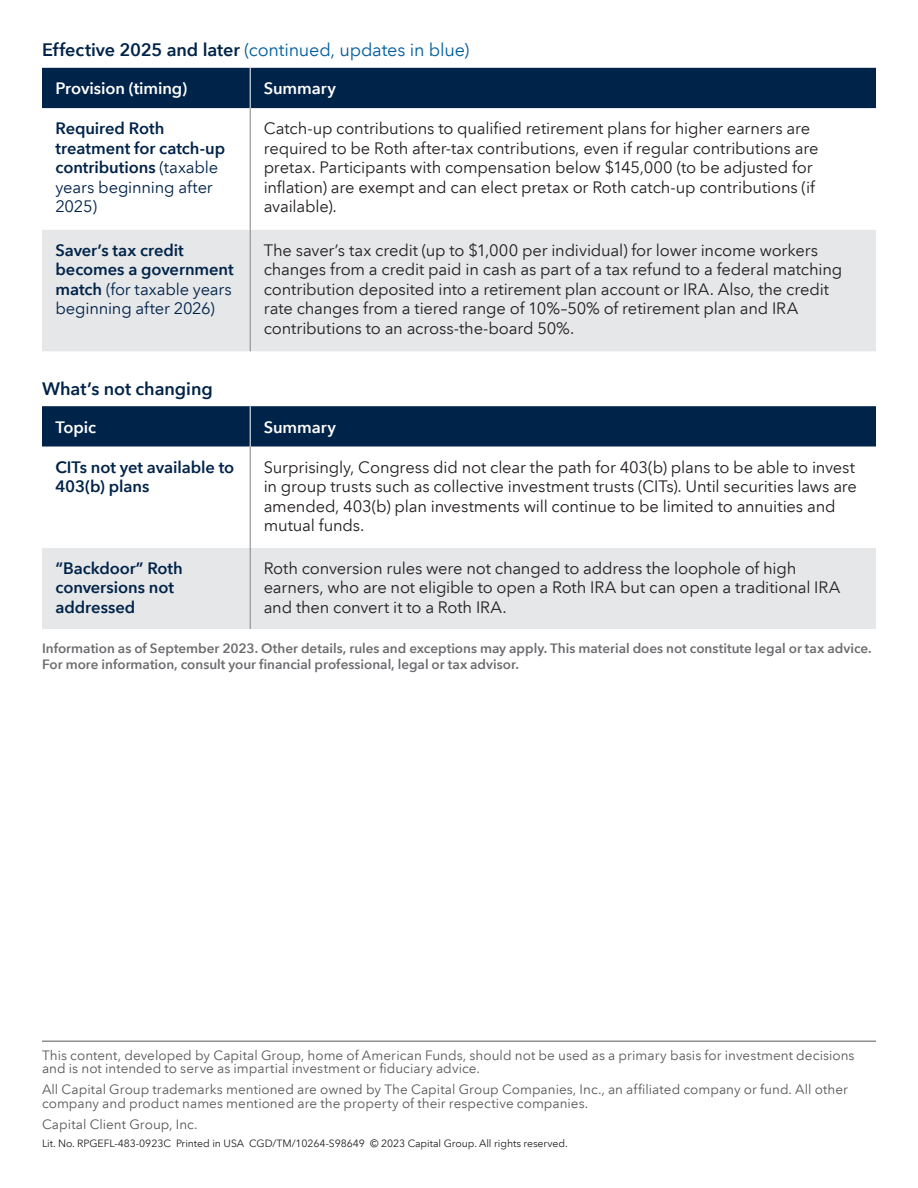
<style>
.page{position:relative;width:918px;height:1188px;background:#fff}
.page>*{position:absolute;margin:0;border:0;box-sizing:border-box;transform-origin:0 0}
.t1{font:18px "Avenir Next LT Com";letter-spacing:-.01em;color:#005e9e}
.t2{font:600 18px "Avenir Next LT Com";letter-spacing:-.005em;color:#002349}
.t3{font:16.5px/19.5px "Avenir Next LT Com";letter-spacing:-.01em;color:#231f20}
.t4{font:600 16.5px/19.5px "Avenir Next LT Com";letter-spacing:-.005em;color:#002349}
.t5{font:600 16.5px "Avenir Next LT Com";letter-spacing:-.005em;color:#fff}
.t6{font:13.5px/13.5px "Avenir Next LT Com";color:#57585a}
.t7{font:600 13.5px/16.5px "Avenir Next LT Com";color:#6c6d70}
.t8{font:10.5px "Avenir Next LT Com";letter-spacing:-.005em;color:#231f20}
.s1{font-weight:600;color:#002349}
.s2{font-weight:400}
</style>
<div class="page">
<hr style="left:42px;top:1041px;width:834px;height:1px;background:#57585a">
<div style="left:42px;top:406px;width:834px;height:41px;background:#002349"></div>
<div style="left:42px;top:548px;width:834px;height:81px;background:#e6e7e9"></div>
<hr style="left:250px;top:447px;width:1px;height:101px;background:#808285">
<hr style="left:250px;top:406px;width:1px;height:41px;background:#fff">
<hr style="left:250px;top:548px;width:1px;height:81px;background:#808285">
<div style="left:42px;top:68px;width:834px;height:40px;background:#002349"></div>
<svg style="left:42px;top:108px;width:834px;height:122px"></svg>
<div style="left:42px;top:230px;width:834px;height:121px;background:#e6e7e9"></div>
<hr style="left:250px;top:230px;width:1px;height:121px;background:#808285">
<hr style="left:250px;top:68px;width:1px;height:40px;background:#fff">
<hr style="left:250px;top:108px;width:1px;height:122px;background:#808285">
<p class="t1" style="left:42px;top:39px;width:429px"><span class="s1">Effective 2025 and later</span> (continued, updates in blue)</p>
<p class="t5" style="left:56px;top:79px;width:133px">Provision (timing)</p>
<p class="t5" style="left:264px;top:79px;width:74px">Summary</p>
<p class="t4" style="left:56px;top:119px;width:171px">Required Roth treatment for catch-up contributions <span class="s2">(taxable years beginning after<br>2025)</span></p>
<p class="t3" style="left:264px;top:119px;width:556px">Catch-up contributions to qualified retirement plans for higher earners are required to be Roth after-tax contributions, even if regular contributions are pretax. Participants with compensation below $145,000 (to be adjusted for inflation) are exempt and can elect pretax or Roth catch-up contributions (if available).</p>
<p class="t4" style="left:56px;top:240px;width:180px">Saver’s tax credit becomes a government match <span class="s2">(for taxable years beginning after 2026)</span></p>
<p class="t3" style="left:264px;top:240px;width:580px">The saver’s tax credit (up to $1,000 per individual) for lower income workers changes from a credit paid in cash as part of a tax refund to a federal matching contribution deposited into a retirement plan account or IRA. Also, the credit rate changes from a tiered range of 10%–50% of retirement plan and IRA contributions to an across-the-board 50%.</p>
<p class="t2" style="left:42px;top:378px;width:172px">What’s not changing</p>
<p class="t5" style="left:56px;top:417px;width:42px">Topic</p>
<p class="t5" style="left:264px;top:417px;width:74px">Summary</p>
<p class="t4" style="left:56px;top:457px;width:180px">CITs not yet available to<br>403(b) plans</p>
<p class="t3" style="left:264px;top:457px;width:595px">Surprisingly, Congress did not clear the path for 403(b) plans to be able to invest in group trusts such as collective investment trusts (CITs). Until securities laws are amended, 403(b) plan investments will continue to be limited to annuities and mutual funds.</p>
<p class="t4" style="left:56px;top:558px;width:129px">“Backdoor” Roth conversions not addressed</p>
<p class="t3" style="left:264px;top:558px;width:578px">Roth conversion rules were not changed to address the loophole of high earners, who are not eligible to open a Roth IRA but can open a traditional IRA and then convert it to a Roth IRA.</p>
<p class="t7" style="left:42px;top:640px;width:831px">Information as of September 2023. Other details, rules and exceptions may apply. This material does not constitute legal or tax advice.<br>For more information, consult your financial professional, legal or tax advisor.</p>
<p class="t6" style="left:42px;top:1048px;width:814px">This content, developed by Capital Group, home of American Funds, should not be used as a primary basis for investment decisions and is not intended to serve as impartial investment or fiduciary advice.</p>
<p class="t6" style="left:42px;top:1083px;width:808px">All Capital Group trademarks mentioned are owned by The Capital Group Companies, Inc., an affiliated company or fund. All other company and product names mentioned are the property of their respective companies.</p>
<p class="t6" style="left:42px;top:1117px;width:157px">Capital Client Group, Inc.</p>
<p class="t8" style="left:42px;top:1137px;width:527px">Lit. No. RPGEFL-483-0923C Printed in USA CGD/TM/10264-S98649 © 2023 Capital Group. All rights reserved.</p>
</div>
